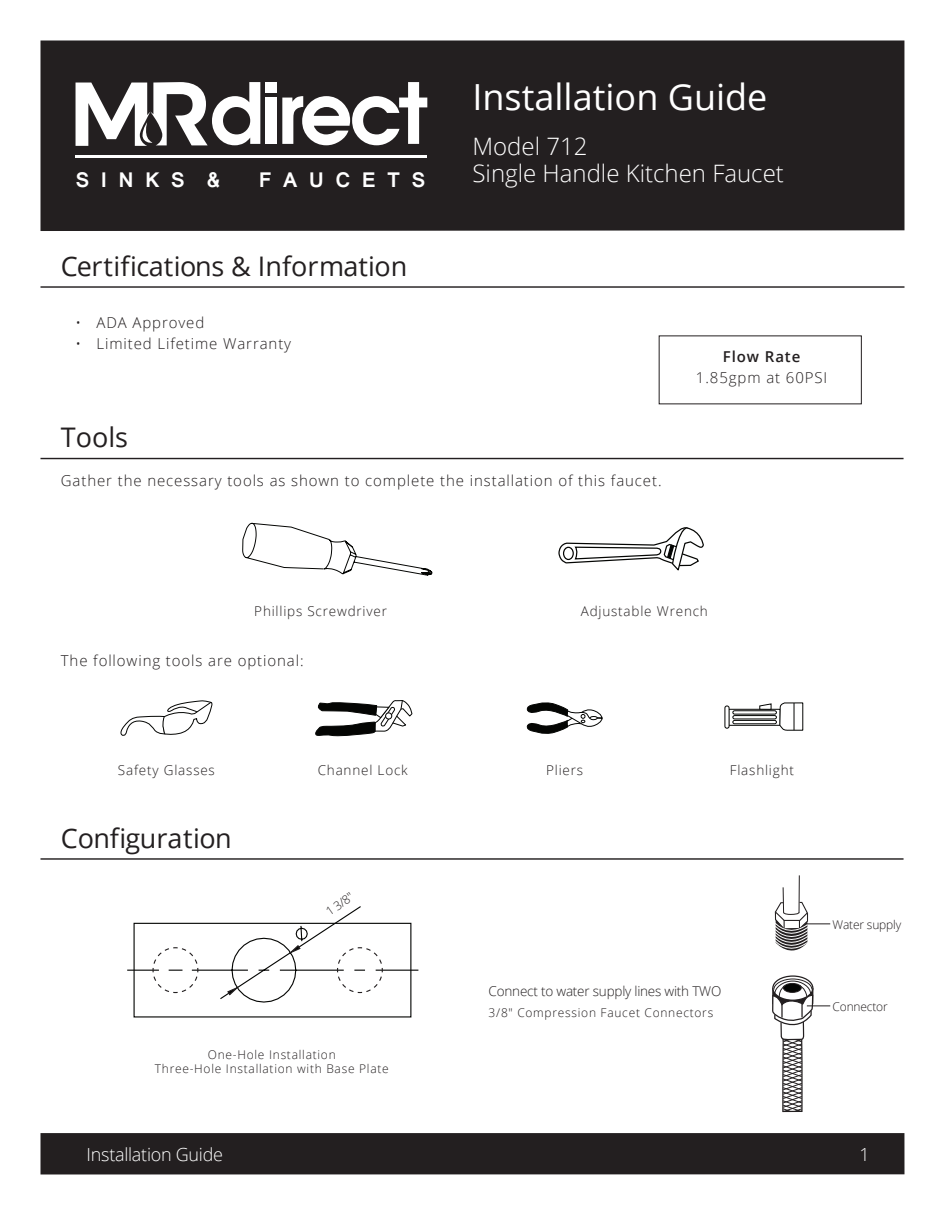
<style>
.page{position:relative;width:945px;height:1215px;background:#fff}
.page>*{position:absolute;margin:0;border:0;box-sizing:border-box;transform-origin:0 0}
.t1{font:36px "Open Sans";color:#fff}
.t2{font:27px "Open Sans";color:#231f20}
.t3{font:300 24px/27px "Open Sans";color:#fff}
.t4{font:700 22.8px "Latha";color:#fff}
.t5{font:300 18px "Open Sans";letter-spacing:-.015em;color:#fff}
.t6{font:300 15px "Open Sans";letter-spacing:.06em;color:#231f20}
.t7{font:600 15px "Open Sans";letter-spacing:.06em;color:#231f20}
.t8{font:300 13.5px "Open Sans";letter-spacing:.06em;color:#231f20}
.t9{font:300 13.5px "Open Sans";letter-spacing:-.015em;color:#231f20}
.t10{font:300 12px/14.4px "Open Sans";letter-spacing:.06em;color:#231f20;text-align:center}
.t11{font:300 12px "Open Sans";letter-spacing:-.015em;color:#231f20}
</style>
<div class="page">
<div style="left:40px;top:1133px;width:864px;height:42px;background:#231f20"></div>
<div style="left:40px;top:40px;width:864px;height:191px;background:#231f20"></div>
<svg style="left:732px;top:715px;width:45px;height:9px"></svg>
<div style="left:728px;top:709px;width:53px;height:17px;border:1px solid #040503"></div>
<div style="left:725px;top:706px;width:4px;height:23px;border:1px solid #040503;border-radius:2px"></div>
<svg style="left:759px;top:703px;width:13px;height:7px"></svg>
<svg style="left:779px;top:702px;width:25px;height:29px"></svg>
<div style="left:732px;top:715px;width:45px;height:4px;border:1px solid #040503;border-radius:2px"></div>
<div style="left:732px;top:720px;width:45px;height:4px;border:1px solid #040503;border-radius:2px"></div>
<div style="left:732px;top:710px;width:45px;height:5px;border:1px solid #040503;border-radius:2px"></div>
<svg style="left:120px;top:700px;width:93px;height:36px"></svg>
<svg style="left:315px;top:700px;width:98px;height:37px"></svg>
<svg style="left:558px;top:527px;width:146px;height:44px"></svg>
<svg style="left:526px;top:702px;width:77px;height:32px"></svg>
<hr style="left:40px;top:458px;width:864px;height:1px;background:#231f20">
<hr style="left:40px;top:286px;width:864px;height:2px;background:#231f20">
<hr style="left:40px;top:858px;width:864px;height:2px;background:#231f20">
<svg style="left:770px;top:875px;width:60px;height:300px"></svg>
<svg style="left:242px;top:523px;width:191px;height:53px"></svg>
<svg style="left:127px;top:906px;width:292px;height:112px"></svg>
<hr style="left:76px;top:155px;width:351px;height:3px;background:#fff">
<svg style="left:76px;top:82px;width:184px;height:64px"></svg>
<div style="left:266px;top:82px;width:11px;height:10px;background:#fff"></div>
<div style="left:266px;top:98px;width:11px;height:46px;background:#fff"></div>
<svg style="left:282px;top:82px;width:145px;height:63px"></svg>
<h3 class="t4" style="left:76px;top:161px;width:146px">S I N K S &amp;</h3>
<h3 class="t4" style="left:259px;top:161px;width:168px">F A U C E T S</h3>
<h2 class="t2" style="left:61px;top:247px;width:348px">Certifications &amp; Information</h2>
<p class="t6" style="left:76px;top:312px;width:130px">• ADA Approved</p>
<p class="t6" style="left:76px;top:333px;width:217px">• Limited Lifetime Warranty</p>
<h2 class="t2" style="left:61px;top:419px;width:69px">Tools</h2>
<h1 class="t1" style="left:472px;top:72px;width:296px">Installation Guide</h1>
<h3 class="t3" style="left:472px;top:132px;width:313px">Model 712<br>Single Handle Kitchen Faucet</h3>
<p class="t7" style="left:723px;top:346px;width:79px">Flow Rate</p>
<p class="t6" style="left:696px;top:367px;width:133px">1.85gpm at 60PSI</p>
<p class="t6" style="left:61px;top:471px;width:602px">Gather the necessary tools as shown to complete the installation of this faucet.</p>
<p class="t8" style="left:254px;top:602px;width:134px">Phillips Screwdriver</p>
<p class="t6" style="left:61px;top:650px;width:244px">The following tools are optional:</p>
<p class="t8" style="left:118px;top:761px;width:98px">Safety Glasses</p>
<p class="t8" style="left:318px;top:761px;width:92px">Channel Lock</p>
<h2 class="t2" style="left:61px;top:819px;width:172px">Configuration</h2>
<p class="t10" style="left:323px;top:907px;width:32px;rotate:-35deg">1 3/8"</p>
<p class="t10" style="left:155px;top:1047px;width:235px">One-Hole Installation<br>Three-Hole Installation with Base Plate</p>
<p class="t8" style="left:581px;top:602px;width:129px">Adjustable Wrench</p>
<p class="t8" style="left:546px;top:761px;width:39px">Pliers</p>
<p class="t8" style="left:730px;top:761px;width:66px">Flashlight</p>
<p class="t9" style="left:489px;top:982px;width:234px">Connect to water supply lines with TWO</p>
<p class="t10" style="left:489px;top:1005px;width:226px">3/8" Compression Faucet Connectors</p>
<p class="t11" style="left:833px;top:916px;width:70px">Water supply</p>
<p class="t11" style="left:833px;top:998px;width:57px">Connector</p>
<p class="t5" style="left:87px;top:1142px;width:138px">Installation Guide</p>
<p class="t5" style="left:860px;top:1142px;width:12px">1</p>
</div>
